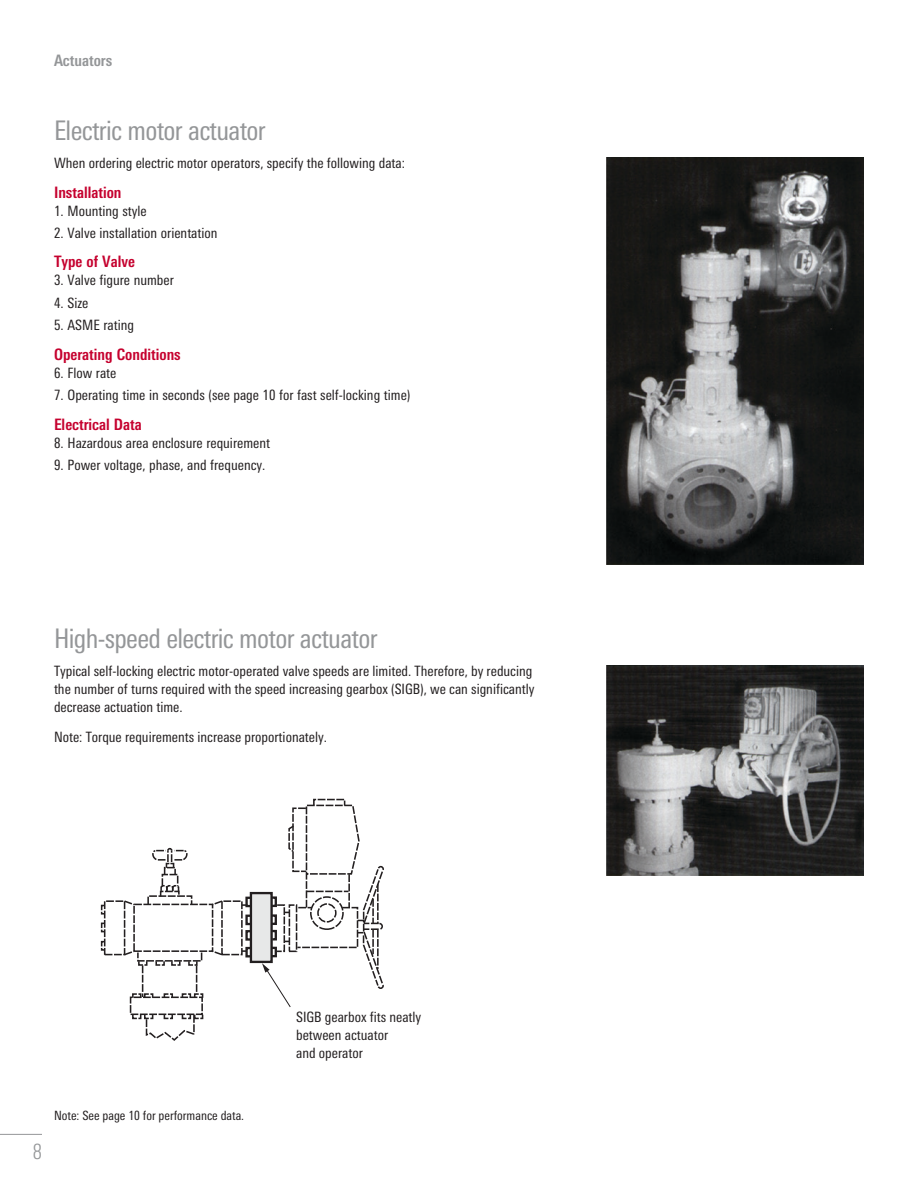
<style>
.page{position:relative;width:918px;height:1188px;background:#fff}
.page>*{position:absolute;margin:0;border:0;box-sizing:border-box;transform-origin:0 0}
.Subhead{font:condensed 27px "Univers Next Pro";letter-spacing:-.025em;color:#949698}
.t1{font:300 condensed 21px "Univers Next Pro";color:#949698}
.Body_Head{font:700 condensed 15.75px "Univers Next Pro";color:#c5002e}
.header_headline{font:700 condensed 15.75px "Univers Next Pro";color:#949698}
.Body_Text{font:condensed 14.25px/18px "Univers Next Pro";color:#231f20}
.Footnote{font:condensed 12.75px "Univers Next Pro";color:#231f20}
</style>
<div class="page">
<img style="left:606px;top:158px;width:258px;height:407px">
<img style="left:606px;top:666px;width:258px;height:209px">
<div style="left:133px;top:904px;width:80px;height:48px;border:2px dashed #231f20"></div>
<div style="left:104px;top:900px;width:21px;height:55px;border:2px dashed #231f20"></div>
<svg style="left:123px;top:900px;width:13px;height:7px"></svg>
<svg style="left:123px;top:949px;width:13px;height:7px"></svg>
<div style="left:221px;top:900px;width:22px;height:55px;border:2px dashed #231f20"></div>
<svg style="left:210px;top:900px;width:14px;height:7px"></svg>
<svg style="left:210px;top:949px;width:14px;height:7px"></svg>
<div style="left:147px;top:895px;width:45px;height:10px;border:2px dashed #231f20"></div>
<div style="left:137px;top:952px;width:65px;height:10px;border:2px dashed #231f20"></div>
<div style="left:130px;top:997px;width:73px;height:18px;border:2px dashed #231f20"></div>
<div style="left:171px;top:961px;width:10px;height:5px;border:2px dashed #231f20"></div>
<div style="left:188px;top:961px;width:10px;height:5px;border:2px dashed #231f20"></div>
<div style="left:138px;top:961px;width:10px;height:5px;border:2px dashed #231f20"></div>
<div style="left:155px;top:961px;width:10px;height:5px;border:2px dashed #231f20"></div>
<div style="left:164px;top:1014px;width:9px;height:5px;border:2px dashed #231f20"></div>
<div style="left:182px;top:1014px;width:9px;height:5px;border:2px dashed #231f20"></div>
<div style="left:144px;top:1014px;width:9px;height:5px;border:2px dashed #231f20"></div>
<div style="left:194px;top:1014px;width:9px;height:5px;border:2px dashed #231f20"></div>
<div style="left:132px;top:1014px;width:9px;height:5px;border:2px dashed #231f20"></div>
<div style="left:164px;top:993px;width:9px;height:6px;border:2px dashed #231f20"></div>
<div style="left:182px;top:993px;width:9px;height:6px;border:2px dashed #231f20"></div>
<div style="left:144px;top:993px;width:9px;height:6px;border:2px dashed #231f20"></div>
<div style="left:194px;top:993px;width:9px;height:6px;border:2px dashed #231f20"></div>
<div style="left:132px;top:993px;width:9px;height:6px;border:2px dashed #231f20"></div>
<svg style="left:142px;top:965px;width:1px;height:32px"></svg>
<svg style="left:196px;top:965px;width:1px;height:29px"></svg>
<svg style="left:145px;top:1015px;width:51px;height:26px"></svg>
<div style="left:160px;top:891px;width:20px;height:6px;border:2px dashed #231f20"></div>
<svg style="left:160px;top:884px;width:20px;height:9px"></svg>
<div style="left:162px;top:874px;width:16px;height:13px;border:2px dashed #231f20"></div>
<div style="left:164px;top:867px;width:12px;height:8px;border:2px dashed #231f20"></div>
<svg style="left:101px;top:923px;width:4px;height:9px"></svg>
<div style="left:101px;top:905px;width:4px;height:10px;border:2px dashed #231f20"></div>
<div style="left:101px;top:941px;width:4px;height:10px;border:2px dashed #231f20"></div>
<div style="left:251px;top:893px;width:21px;height:69px;background:#e7e8e8"></div>
<div style="left:250px;top:892px;width:23px;height:71px;border:2px solid #231f20"></div>
<div style="left:245px;top:930px;width:7px;height:11px;border:2px solid #231f20"></div>
<div style="left:245px;top:915px;width:7px;height:10px;border:2px solid #231f20"></div>
<svg style="left:242px;top:895px;width:11px;height:13px"></svg>
<div style="left:245px;top:947px;width:7px;height:10px;border:2px solid #231f20"></div>
<svg style="left:152px;top:847px;width:36px;height:22px"></svg>
<svg style="left:262px;top:798px;width:122px;height:209px"></svg>
<hr style="left:0;top:1134px;width:42px;height:1px;background:#949698">
<p class="header_headline" style="left:54px;top:51px;width:60px">Actuators</p>
<p class="Subhead" style="left:54px;top:114px;width:213px">Electric motor actuator</p>
<p class="Body_Text" style="left:54px;top:154px;width:353px">When ordering electric motor operators, specify the following data:</p>
<p class="Body_Head" style="left:54px;top:183px;width:69px">Installation</p>
<p class="Body_Text" style="left:54px;top:201px;width:94px">1. Mounting style</p>
<p class="Body_Text" style="left:54px;top:224px;width:165px">2. Valve installation orientation</p>
<p class="Body_Head" style="left:54px;top:253px;width:83px">Type of Valve</p>
<p class="Body_Text" style="left:54px;top:271px;width:121px">3. Valve figure number</p>
<p class="Body_Text" style="left:54px;top:294px;width:36px">4. Size</p>
<p class="Body_Text" style="left:54px;top:316px;width:82px">5. ASME rating</p>
<p class="Body_Head" style="left:54px;top:345px;width:128px">Operating Conditions</p>
<p class="Body_Text" style="left:54px;top:364px;width:64px">6. Flow rate</p>
<p class="Body_Text" style="left:54px;top:386px;width:358px">7. Operating time in seconds (see page 10 for fast self-locking time)</p>
<p class="Body_Head" style="left:54px;top:415px;width:89px">Electrical Data</p>
<p class="Body_Text" style="left:54px;top:434px;width:218px">8. Hazardous area enclosure requirement</p>
<p class="Body_Text" style="left:54px;top:456px;width:211px">9. Power voltage, phase, and frequency.</p>
<p class="Subhead" style="left:54px;top:622px;width:325px">High-speed electric motor actuator</p>
<p class="Body_Text" style="left:54px;top:662px;width:482px">Typical self-locking electric motor-operated valve speeds are limited. Therefore, by reducing the number of turns required with the speed increasing gearbox (SIGB), we can significantly decrease actuation time.</p>
<p class="Body_Text" style="left:54px;top:728px;width:273px">Note: Torque requirements increase proportionately.</p>
<h2 class="t1" style="left:33px;top:1139px;width:11px">8</h2>
<p class="Footnote" style="left:54px;top:1108px;width:190px">Note: See page 10 for performance data.</p>
<p class="Body_Text" style="left:296px;top:1008px;width:127px">SIGB gearbox fits neatly between actuator<br>and operator</p>
</div>
